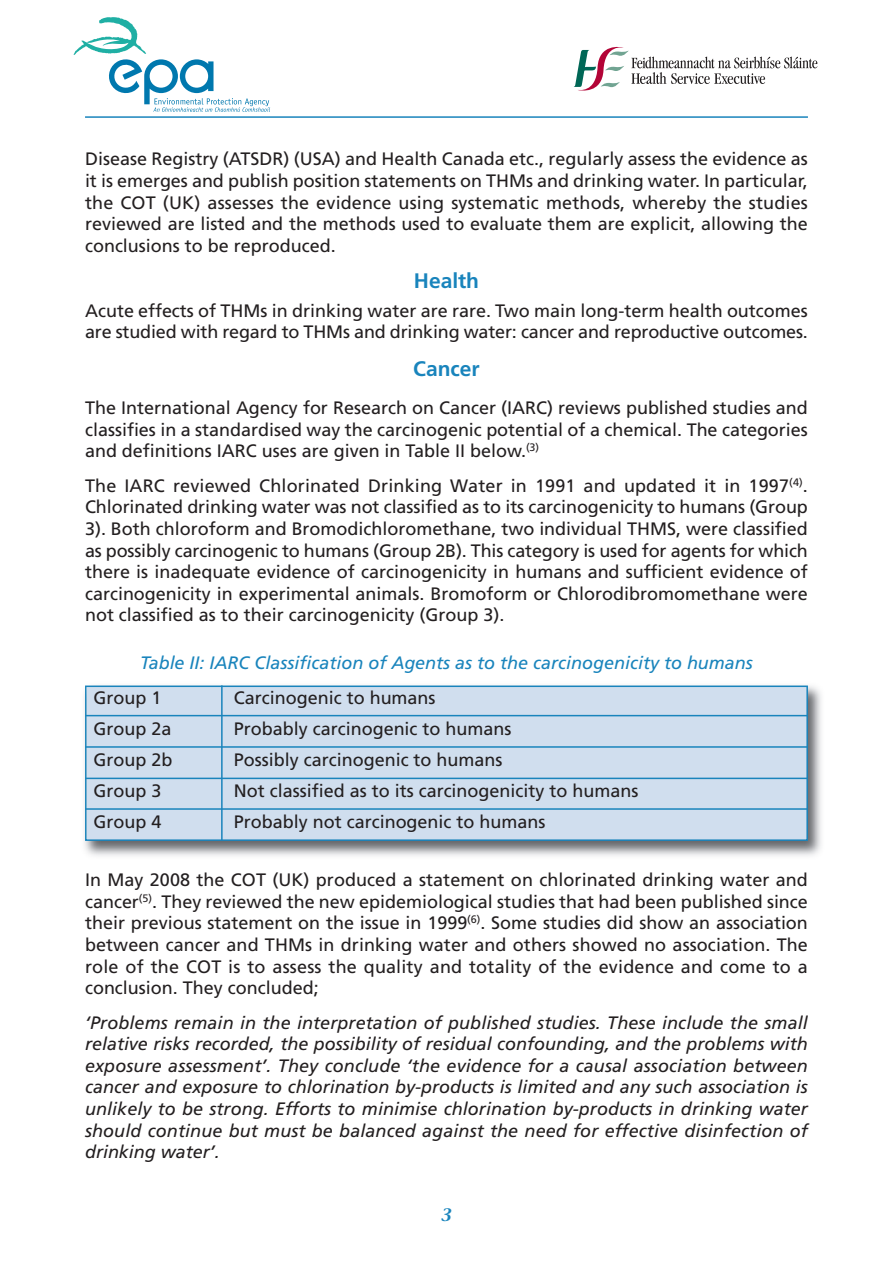
<style>
.page{position:relative;width:893px;height:1263px;background:#fff}
.page>*{position:absolute;margin:0;border:0;box-sizing:border-box;transform-origin:0 0}
.t1{font:700 21px "Frutiger";color:#1984bc}
.t2{font:18px/21.6px "Frutiger";color:#231f20;text-align:justify}
.t3{font:italic 18px/21.6px "Frutiger";letter-spacing:.005em;color:#231f20;text-align:justify}
.t4{font:italic 18px "Frutiger";color:#1984bc}
.t5{font:italic 600 18px "Stone Serif";color:#1984bc}
</style>
<div class="page">
<svg style="left:74px;top:17px;width:196px;height:95px"></svg>
<svg style="left:574px;top:47px;width:243px;height:44px"></svg>
<hr style="left:85px;top:116px;width:723px;height:2px;background:#1984bc">
<img style="left:84px;top:686px;width:737px;height:170px">
<div style="left:87px;top:687px;width:719px;height:152px;background:#d0deee"></div>
<div style="left:85px;top:685px;width:723px;height:156px;border:2px solid #1984bc"></div>
<hr style="left:85px;top:715px;width:723px;height:1px;background:#1984bc">
<hr style="left:85px;top:746px;width:723px;height:2px;background:#1984bc">
<hr style="left:85px;top:778px;width:723px;height:1px;background:#1984bc">
<hr style="left:85px;top:808px;width:723px;height:2px;background:#1984bc">
<hr style="left:221px;top:685px;width:2px;height:155px;background:#1984bc">
<p class="t2" style="left:85px;top:150px;width:724px">Disease Registry (ATSDR) (USA) and Health Canada etc., regularly assess the evidence as it is emerges and publish position statements on THMs and drinking water. In particular, the COT (UK) assesses the evidence using systematic methods, whereby the studies reviewed are listed and the methods used to evaluate them are explicit, allowing the conclusions to be reproduced.</p>
<p class="t1" style="left:414px;top:273px;width:67px">Health</p>
<p class="t2" style="left:85px;top:301px;width:724px">Acute effects of THMs in drinking water are rare. Two main long-term health outcomes are studied with regard to THMs and drinking water: cancer and reproductive outcomes.</p>
<p class="t1" style="left:413px;top:360px;width:68px">Cancer</p>
<p class="t2" style="left:85px;top:398px;width:724px">The International Agency for Research on Cancer (IARC) reviews published studies and classifies in a standardised way the carcinogenic potential of a chemical. The categories and definitions IARC uses are given in Table II below.<sup>(3)</sup></p>
<p class="t2" style="left:85px;top:476px;width:724px">The IARC reviewed Chlorinated Drinking Water in 1991 and updated it in 1997<sup>(4)</sup>.<br>Chlorinated drinking water was not classified as to its carcinogenicity to humans (Group 3). Both chloroform and Bromodichloromethane, two individual THMS, were classified as possibly carcinogenic to humans (Group 2B). This category is used for agents for which there is inadequate evidence of carcinogenicity in humans and sufficient evidence of carcinogenicity in experimental animals. Bromoform or Chlorodibromomethane were not classified as to their carcinogenicity (Group 3).</p>
<p class="t4" style="left:140px;top:656px;width:614px">Table II: IARC Classification of Agents as to the carcinogenicity to humans</p>
<p class="t2" style="left:94px;top:689px;width:69px">Group 1</p>
<p class="t2" style="left:234px;top:689px;width:203px">Carcinogenic to humans</p>
<p class="t2" style="left:94px;top:719px;width:79px">Group 2a</p>
<p class="t2" style="left:234px;top:719px;width:279px">Probably carcinogenic to humans</p>
<p class="t2" style="left:94px;top:750px;width:80px">Group 2b</p>
<p class="t2" style="left:234px;top:750px;width:270px">Possibly carcinogenic to humans</p>
<p class="t2" style="left:94px;top:781px;width:69px">Group 3</p>
<p class="t2" style="left:234px;top:781px;width:406px">Not classified as to its carcinogenicity to humans</p>
<p class="t2" style="left:94px;top:812px;width:69px">Group 4</p>
<p class="t2" style="left:234px;top:812px;width:313px">Probably not carcinogenic to humans</p>
<p class="t2" style="left:85px;top:870px;width:724px">In May 2008 the COT (UK) produced a statement on chlorinated drinking water and cancer<sup>(5)</sup>. They reviewed the new epidemiological studies that had been published since their previous statement on the issue in 1999<sup>(6)</sup>. Some studies did show an association between cancer and THMs in drinking water and others showed no association. The role of the COT is to assess the quality and totality of the evidence and come to a conclusion. They concluded;</p>
<p class="t3" style="left:85px;top:1013px;width:724px">‘Problems remain in the interpretation of published studies. These include the small relative risks recorded, the possibility of residual confounding, and the problems with exposure assessment’. They conclude ‘the evidence for a causal association between cancer and exposure to chlorination by-products is limited and any such association is unlikely to be strong. Efforts to minimise chlorination by-products in drinking water should continue but must be balanced against the need for effective disinfection of drinking water’.</p>
<p class="t5" style="left:441px;top:1208px;width:12px">3</p>
</div>
